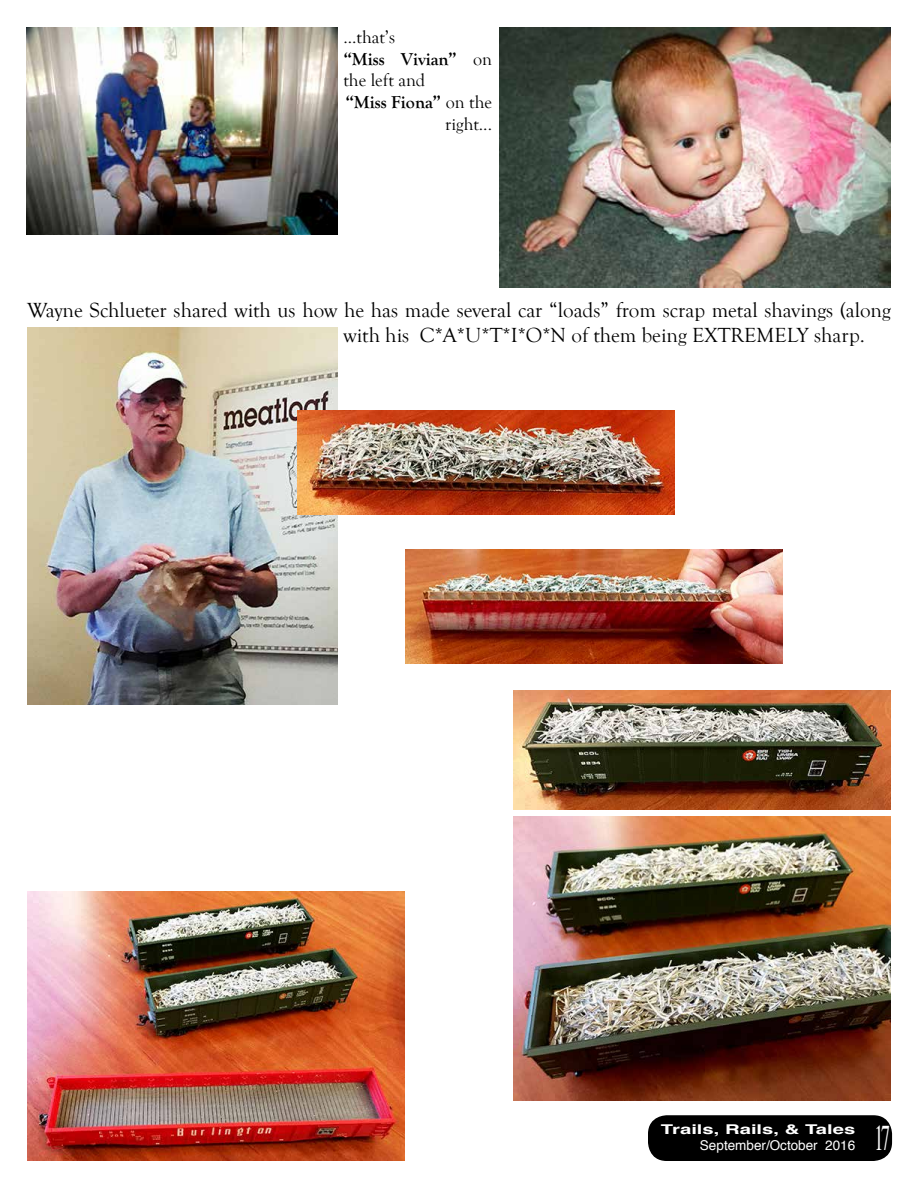
<style>
.page{position:relative;width:918px;height:1188px;background:#fff}
.page>*{position:absolute;margin:0;border:0;box-sizing:border-box;transform-origin:0 0}
.t1{font:36px "Times";color:#fff;scale:.5 1}
.t2{font:21px/25.2px "Goudy Old Style T";color:#000}
.t3{font:700 18px "Goudy Old Style T";color:#000}
.t4{font:18px "Goudy Old Style T";color:#000}
.t5{font:13.5px "Helvetica";color:#fff}
.t6{font:700 13.5px "Helvetica";color:#fff;scale:1.5 1}
.s1{font-weight:400}
</style>
<div class="page">
<div style="left:649px;top:1116px;width:242px;height:44px;background:#000;border-radius:18px"></div>
<div style="left:648px;top:1115px;width:244px;height:46px;border:2px solid #000;border-radius:18px"></div>
<img style="left:27px;top:892px;width:378px;height:268px">
<img style="left:513px;top:817px;width:378px;height:283px">
<img style="left:27px;top:327px;width:311px;height:378px">
<img style="left:297px;top:410px;width:378px;height:104px">
<img style="left:405px;top:549px;width:378px;height:114px">
<img style="left:513px;top:690px;width:378px;height:120px">
<img style="left:26px;top:27px;width:311px;height:207px">
<img style="left:500px;top:27px;width:391px;height:261px">
<p class="t4" style="left:344px;top:27px;width:53px">...that’s</p>
<p class="t3" style="left:344px;top:49px;width:150px">“Miss Vivian” <span class="s1">on</span></p>
<p class="t4" style="left:344px;top:71px;width:83px">the left and</p>
<p class="t3" style="left:346px;top:92px;width:148px">“Miss Fiona” <span class="s1">on the</span></p>
<p class="t4" style="left:445px;top:114px;width:48px">right...</p>
<p class="t2" style="left:343px;top:298px;width:549px;text-indent:-316px">Wayne Schlueter shared with us how he has made several car “loads” from scrap metal shavings (along with his C*A*U*T*I*O*N of them being EXTREMELY sharp.</p>
<p class="t6" style="left:661px;top:1118px;width:131px">Trails, Rails, &amp; Tales</p>
<p class="t5" style="left:700px;top:1135px;width:157px">September/October 2016</p>
<h1 class="t1" style="left:874px;top:1115px;width:33px">17</h1>
</div>
